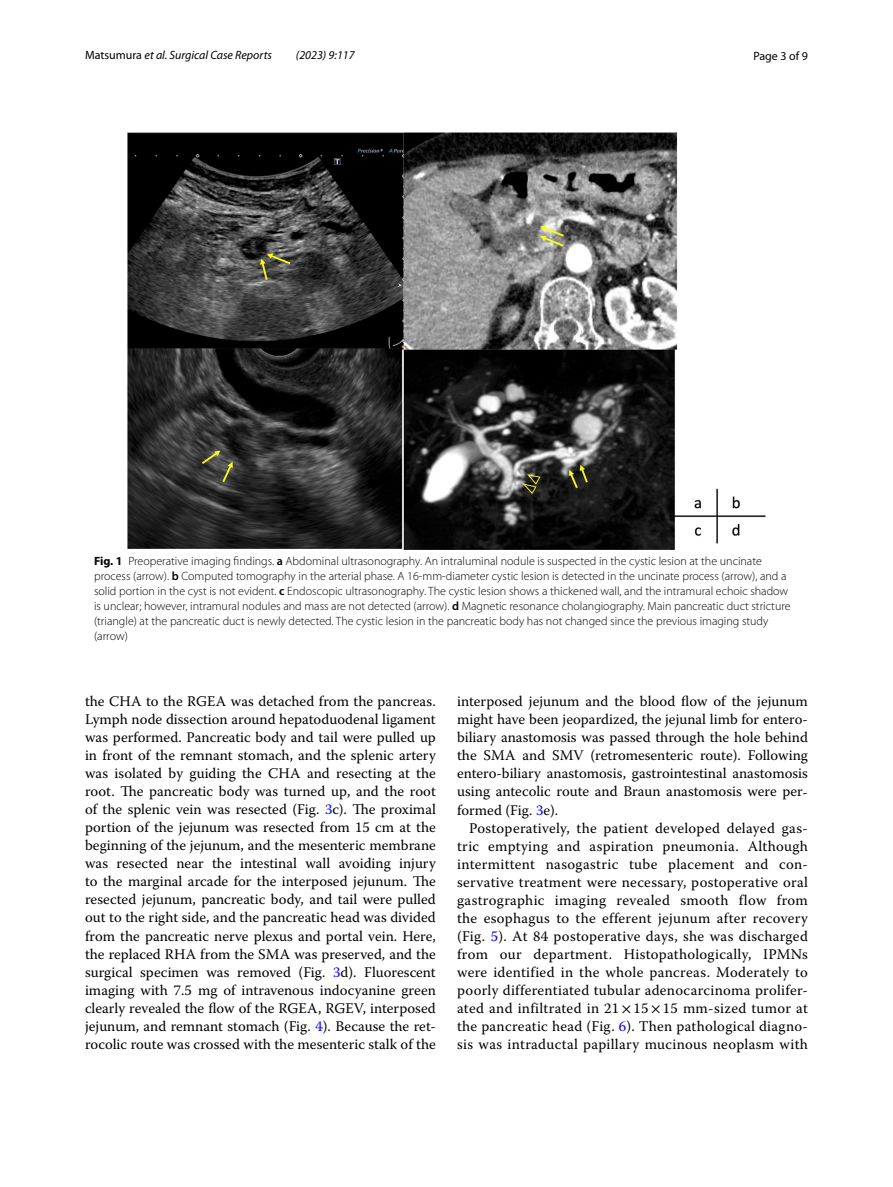
<style>
.page{position:relative;width:893px;height:1187px;background:#fff}
.page>*{position:absolute;margin:0;border:0;box-sizing:border-box;transform-origin:0 0}
.t1{font:14.7px/18px "Warnock Pro";letter-spacing:.005em;color:#000;text-align:justify}
.t2{font:300 12px/15px "Myriad Pro";color:#000}
.t3{font:italic 12px "Myriad Pro";color:#000}
.t4{font:12px "Myriad Pro";color:#000}
.s1{font-style:normal}
.s2{font-weight:700}
.s3{font-weight:600}
.s4{color:#00f}
.s5{font-family:"STIX"}
</style>
<div class="page">
<img style="left:128px;top:133px;width:637px;height:416px">
<p class="t3" style="left:85px;top:48px;width:188px"><span class="s1">Matsumura</span> et al. Surgical Case Reports</p>
<p class="t3" style="left:296px;top:48px;width:60px">(2023) 9:117</p>
<p class="t4" style="left:753px;top:48px;width:56px">Page 3 of 9</p>
<p class="t2" style="left:94px;top:553px;width:698px"><span class="s2">Fig. 1</span> Preoperative imaging findings. <span class="s3">a</span> Abdominal ultrasonography. An intraluminal nodule is suspected in the cystic lesion at the uncinate process (arrow). <span class="s3">b</span> Computed tomography in the arterial phase. A 16-mm-diameter cystic lesion is detected in the uncinate process (arrow), and a solid portion in the cyst is not evident. <span class="s3">c</span> Endoscopic ultrasonography. The cystic lesion shows a thickened wall, and the intramural echoic shadow is unclear; however, intramural nodules and mass are not detected (arrow). <span class="s3">d</span> Magnetic resonance cholangiography. Main pancreatic duct stricture (triangle) at the pancreatic duct is newly detected. The cystic lesion in the pancreatic body has not changed since the previous imaging study (arrow)</p>
<p class="t1" style="left:85px;top:692px;width:352px">the CHA to the RGEA was detached from the pancreas.<br>Lymph node dissection around hepatoduodenal ligament was performed. Pancreatic body and tail were pulled up in front of the remnant stomach, and the splenic artery was isolated by guiding the CHA and resecting at the root. The pancreatic body was turned up, and the root of the splenic vein was resected (Fig. <span class="s4">3</span>c). The proximal portion of the jejunum was resected from 15 cm at the beginning of the jejunum, and the mesenteric membrane was resected near the intestinal wall avoiding injury to the marginal arcade for the interposed jejunum. The resected jejunum, pancreatic body, and tail were pulled out to the right side, and the pancreatic head was divided from the pancreatic nerve plexus and portal vein. Here, the replaced RHA from the SMA was preserved, and the surgical specimen was removed (Fig. <span class="s4">3</span>d). Fluorescent imaging with 7.5 mg of intravenous indocyanine green clearly revealed the flow of the RGEA, RGEV, interposed jejunum, and remnant stomach (Fig. <span class="s4">4</span>). Because the ret&shy;rocolic route was crossed with the mesenteric stalk of the</p>
<p class="t1" style="left:457px;top:692px;width:352px">interposed jejunum and the blood flow of the jejunum might have been jeopardized, the jejunal limb for entero&shy;biliary anastomosis was passed through the hole behind the SMA and SMV (retromesenteric route). Following entero-biliary anastomosis, gastrointestinal anastomosis using antecolic route and Braun anastomosis were per&shy;formed (Fig. <span class="s4">3</span>e).</p>
<p class="t1" style="left:457px;top:818px;width:352px;text-indent:12px">Postoperatively, the patient developed delayed gas&shy;tric emptying and aspiration pneumonia. Although intermittent nasogastric tube placement and con&shy;servative treatment were necessary, postoperative oral gastrographic imaging revealed smooth flow from the esophagus to the efferent jejunum after recovery (Fig. <span class="s4">5</span>). At 84 postoperative days, she was discharged from our department. Histopathologically, IPMNs were identified in the whole pancreas. Moderately to poorly differentiated tubular adenocarcinoma prolifer&shy;ated and infiltrated in 21 <span class="s5">×</span> 15 <span class="s5">×</span> 15 mm-sized tumor at the pancreatic head (Fig. <span class="s4">6</span>). Then pathological diagno&shy;sis was intraductal papillary mucinous neoplasm with</p>
</div>
